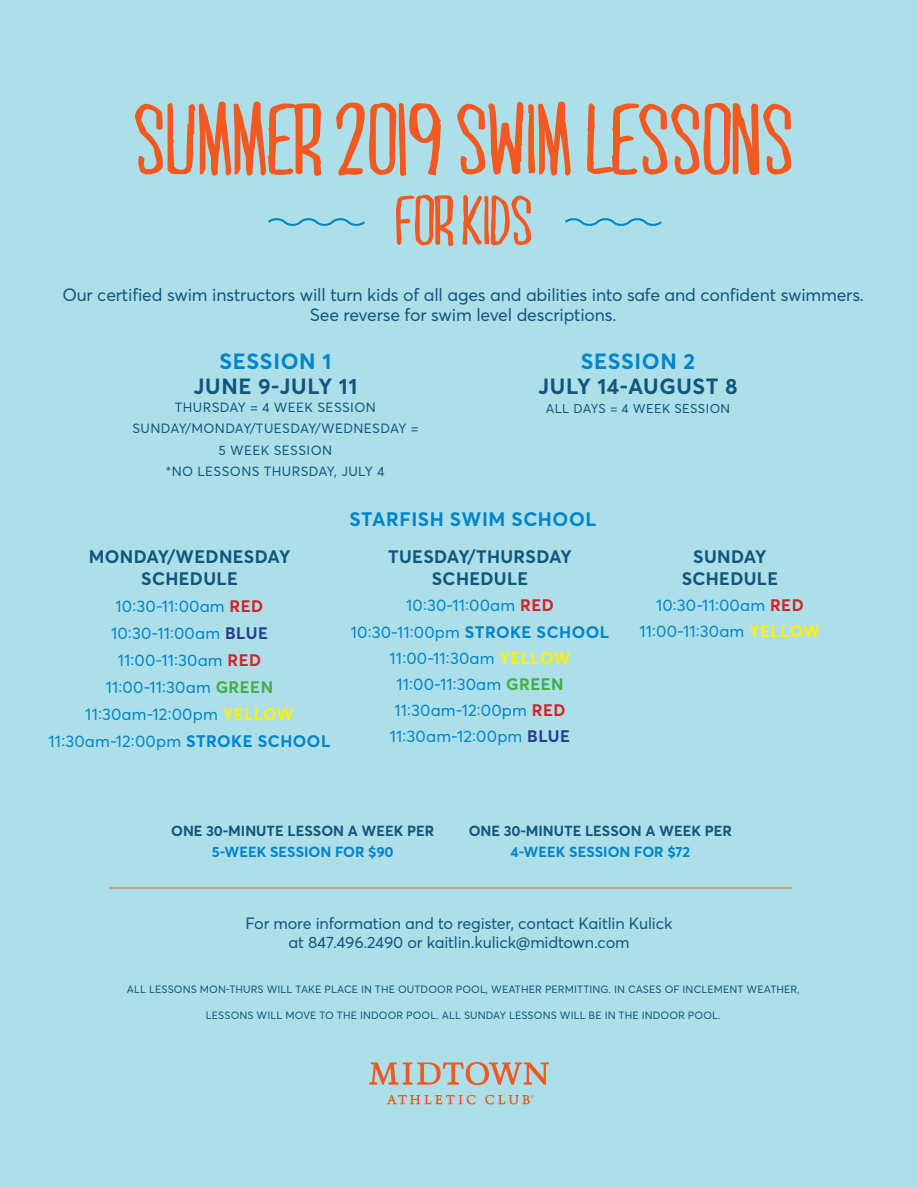
<style>
.page{position:relative;width:918px;height:1188px;background:#addfe9}
.page>*{position:absolute;margin:0;border:0;box-sizing:border-box;transform-origin:0 0}
.headings{font:94.2px "MARI&DAVID";letter-spacing:-.01em;color:#f15921}
.headings-2{font:66px "MARI&DAVID";letter-spacing:-.01em;color:#f15921}
.t1{font:700 21.75px/24.5px "Averta";letter-spacing:.03em;color:#10567d;text-align:center}
.t2{font:700 19.35px "Averta";letter-spacing:.03em;color:#0084ca}
.t3{font:700 17.85px/21.5px "Averta";letter-spacing:.02em;color:#10567d;text-align:center}
.t4{font:17.55px/20.5px "Averta";letter-spacing:-.01em;color:#10567d;text-align:center}
.t5{font:16.5px "Averta";letter-spacing:.01em;color:#0084ca}
.t6{font:16.2px "Averta";letter-spacing:-.01em;color:#10567d}
.t7{font:700 14.4px/20.5px "Averta";color:#10567d;text-align:center}
.t8{font:13.35px "Averta";letter-spacing:.03em;color:#10567d}
.t9{font:12.75px "Averta";letter-spacing:.03em;color:#10567d}
.t10{font:10.5px "Averta";letter-spacing:.01em;color:#10567d}
.s1{color:#0084ca}
.s2{font-weight:700;color:#d1232a}
.s3{font-weight:700;color:#253f8e}
.s4{font-weight:700;color:#40ae49}
.s5{font-weight:700;color:#fff101}
.s6{font-weight:700}
</style>
<div class="page">
<svg style="left:387px;top:1095px;width:89px;height:9px"></svg>
<svg style="left:369px;top:1062px;width:180px;height:23px"></svg>
<svg style="left:485px;top:1095px;width:49px;height:9px"></svg>
<hr style="left:109px;top:888px;width:683px;height:1px;background:#f15921">
<svg style="left:268px;top:218px;width:97px;height:8px"></svg>
<svg style="left:565px;top:218px;width:97px;height:8px"></svg>
<p class="headings" style="left:133px;top:89px;width:663px">SUMMER 2019 SWIM LESSONS</p>
<p class="headings-2" style="left:394px;top:185px;width:141px">FOR KIDS</p>
<p class="t4" style="left:62px;top:284px;width:803px">Our certified swim instructors will turn kids of all ages and abilities into safe and confident swimmers.<br>See reverse for swim level descriptions.</p>
<p class="t1" style="left:194px;top:349px;width:165px"><span class="s1">SESSION 1<br></span>JUNE 9-JULY 11</p>
<p class="t8" style="left:175px;top:399px;width:202px">THURSDAY = 4 WEEK SESSION</p>
<p class="t8" style="left:132px;top:420px;width:288px">SUNDAY/MONDAY/TUESDAY/WEDNESDAY =</p>
<p class="t8" style="left:219px;top:442px;width:115px">5 WEEK SESSION</p>
<p class="t8" style="left:166px;top:463px;width:220px">*NO LESSONS THURSDAY, JULY 4</p>
<p class="t1" style="left:538px;top:349px;width:201px"><span class="s1">SESSION 2<br></span>JULY 14-AUGUST 8</p>
<p class="t9" style="left:546px;top:400px;width:186px">ALL DAYS = 4 WEEK SESSION</p>
<p class="t3" style="left:89px;top:546px;width:203px">MONDAY/WEDNESDAY</p>
<p class="t3" style="left:141px;top:568px;width:98px">SCHEDULE</p>
<p class="t5" style="left:116px;top:596px;width:149px">10:30-11:00am <span class="s2">RED</span></p>
<p class="t5" style="left:111px;top:623px;width:158px">10:30-11:00am <span class="s3">BLUE</span></p>
<p class="t5" style="left:118px;top:650px;width:145px">11:00-11:30am <span class="s2">RED</span></p>
<p class="t5" style="left:106px;top:677px;width:169px">11:00-11:30am <span class="s4">GREEN</span></p>
<p class="t5" style="left:85px;top:704px;width:210px">11:30am-12:00pm <span class="s5">YELLOW</span></p>
<p class="t5" style="left:49px;top:731px;width:283px">11:30am-12:00pm <span class="s6">STROKE SCHOOL</span></p>
<p class="t2" style="left:350px;top:507px;width:248px">STARFISH SWIM SCHOOL</p>
<p class="t3" style="left:388px;top:546px;width:185px">TUESDAY/THURSDAY</p>
<p class="t3" style="left:432px;top:568px;width:98px">SCHEDULE</p>
<p class="t5" style="left:406px;top:595px;width:149px">10:30-11:00am <span class="s2">RED</span></p>
<p class="t5" style="left:351px;top:622px;width:260px">10:30-11:00pm <span class="s6">STROKE SCHOOL</span></p>
<p class="t5" style="left:390px;top:648px;width:182px">11:00-11:30am <span class="s5">YELLOW</span></p>
<p class="t5" style="left:396px;top:674px;width:169px">11:00-11:30am <span class="s4">GREEN</span></p>
<p class="t5" style="left:394px;top:700px;width:173px">11:30am-12:00pm <span class="s2">RED</span></p>
<p class="t5" style="left:390px;top:726px;width:182px">11:30am-12:00pm <span class="s3">BLUE</span></p>
<p class="t3" style="left:682px;top:546px;width:98px">SUNDAY<br>SCHEDULE</p>
<p class="t5" style="left:656px;top:595px;width:149px">10:30-11:00am <span class="s2">RED</span></p>
<p class="t5" style="left:640px;top:621px;width:182px">11:00-11:30am <span class="s5">YELLOW</span></p>
<p class="t7" style="left:171px;top:821px;width:265px">ONE 30-MINUTE LESSON A WEEK PER<br><span class="s1">5-WEEK SESSION FOR $90</span></p>
<p class="t7" style="left:469px;top:821px;width:265px">ONE 30-MINUTE LESSON A WEEK PER<br><span class="s1">4-WEEK SESSION FOR $72</span></p>
<p class="t6" style="left:246px;top:913px;width:428px">For more information and to register, contact Kaitlin Kulick</p>
<p class="t6" style="left:288px;top:932px;width:343px">at 847.496.2490 or kaitlin.kulick@midtown.com</p>
<p class="t10" style="left:127px;top:983px;width:674px">ALL LESSONS MON-THURS WILL TAKE PLACE IN THE OUTDOOR POOL, WEATHER PERMITTING. IN CASES OF INCLEMENT WEATHER,</p>
<p class="t10" style="left:206px;top:1009px;width:516px">LESSONS WILL MOVE TO THE INDOOR POOL. ALL SUNDAY LESSONS WILL BE IN THE INDOOR POOL.</p>
</div>
